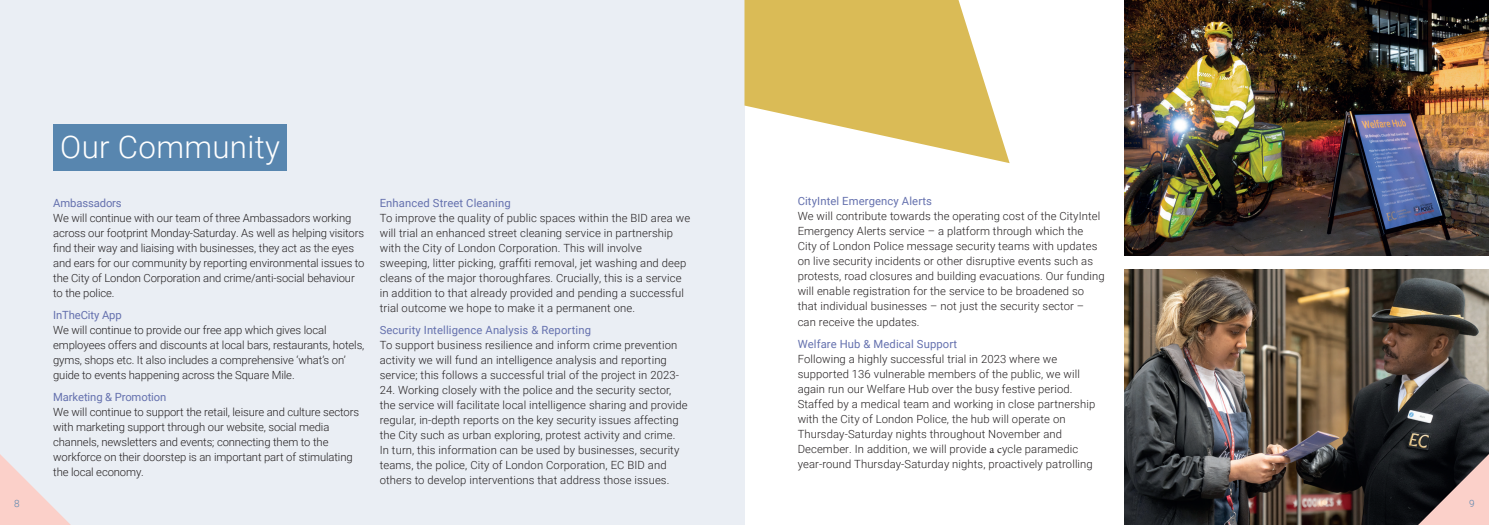
<style>
.page{position:relative;width:1489px;height:525px;background:#fff}
.page>*{position:absolute;margin:0;border:0;box-sizing:border-box;transform-origin:0 0}
.t1{font:300 31.25px "Roboto";letter-spacing:.01em;color:#fff}
.t2{font:300 11.25px/15px "Roboto";letter-spacing:.01em;color:#231f20}
.t3{font:300 11.25px/15px "Roboto";letter-spacing:-.01em;color:#231f20}
.t4{font:11.25px "Roboto";letter-spacing:.01em;color:#6571ae}
.t5{font:11.25px "Roboto";letter-spacing:-.01em;color:#6571ae}
.t6{font:300 10px "Roboto";color:#5886af}
.s1{font-family:"Minion Pro";font-weight:400}
</style>
<div class="page">
<img style="left:1124px;top:269px;width:364px;height:255px">
<img style="left:1124px;top:0;width:364px;height:255px">
<div style="left:0;top:0;width:744px;height:524px;background:#eaeef4"></div>
<div style="left:53px;top:124px;width:234px;height:47px;background:#5886af"></div>
<svg style="left:744px;top:0;width:265px;height:163px;fill:#dabb56"></svg>
<svg style="left:1407px;top:443px;width:81px;height:81px;background:#645555"></svg>
<svg style="left:0;top:454px;width:70px;height:70px"></svg>
<h1 class="t1" style="left:60px;top:125px;width:221px">Our Community</h1>
<p class="t5" style="left:53px;top:195px;width:70px">Ambassadors</p>
<p class="t3" style="left:53px;top:210px;width:313px">We will continue with our team of three Ambassadors working across our footprint Monday-Saturday. As well as helping visitors find their way and liaising with businesses, they act as the eyes and ears for our community by reporting environmental issues to the City of London Corporation and crime/anti-social behaviour to the police.</p>
<p class="t5" style="left:53px;top:307px;width:70px">InTheCity App</p>
<p class="t3" style="left:53px;top:322px;width:313px">We will continue to provide our free app which gives local employees offers and discounts at local bars, restaurants, hotels, gyms, shops etc. It also includes a comprehensive ‘what’s on’ guide to events happening across the Square Mile.</p>
<p class="t5" style="left:53px;top:389px;width:115px">Marketing &amp; Promotion</p>
<p class="t3" style="left:53px;top:404px;width:307px">We will continue to support the retail, leisure and culture sectors with marketing support through our website, social media channels, newsletters and events; connecting them to the workforce on their doorstep is an important part of stimulating the local economy.</p>
<p class="t4" style="left:380px;top:195px;width:132px">Enhanced Street Cleaning</p>
<p class="t2" style="left:380px;top:210px;width:312px">To improve the quality of public spaces within the BID area we will trial an enhanced street cleaning service in partnership with the City of London Corporation. This will involve sweeping, litter picking, graffiti removal, jet washing and deep cleans of the major thoroughfares. Crucially, this is a service in addition to that already provided and pending a successful trial outcome we hope to make it a permanent one.</p>
<p class="t4" style="left:380px;top:322px;width:213px">Security Intelligence Analysis &amp; Reporting</p>
<p class="t2" style="left:380px;top:337px;width:301px">To support business resilience and inform crime prevention activity we will fund an intelligence analysis and reporting service; this follows a successful trial of the project in 2023-</p>
<p class="t2" style="left:380px;top:382px;width:309px">24. Working closely with the police and the security sector, the service will facilitate local intelligence sharing and provide regular, in-depth reports on the key security issues affecting the City such as urban exploring, protest activity and crime.<br>In turn, this information can be used by businesses, security teams, the police, City of London Corporation, EC BID and others to develop interventions that address those issues.</p>
<p class="t4" style="left:797px;top:193px;width:136px">CityIntel Emergency Alerts</p>
<p class="t2" style="left:797px;top:208px;width:308px">We will contribute towards the operating cost of the CityIntel Emergency Alerts service – a platform through which the City of London Police message security teams with updates on live security incidents or other disruptive events such as protests, road closures and building evacuations. Our funding will enable registration for the service to be broadened so that individual businesses – not just the security sector – can receive the updates.</p>
<p class="t4" style="left:797px;top:335px;width:161px">Welfare Hub &amp; Medical Support</p>
<p class="t2" style="left:797px;top:350px;width:299px">Following a highly successful trial in 2023 where we supported 136 vulnerable members of the public, we will again run our Welfare Hub over the busy festive period.<br>Staffed by a medical team and working in close partnership with the City of London Police, the hub will operate on Thursday-Saturday nights throughout November and December. In addition, we will provide <span class="s1">a c</span>ycle paramedic year-round Thursday-Saturday nights, proactively patrolling</p>
<p class="t6" style="left:14px;top:496px;width:7px">8</p>
<p class="t6" style="left:1468px;top:496px;width:7px">9</p>
</div>
